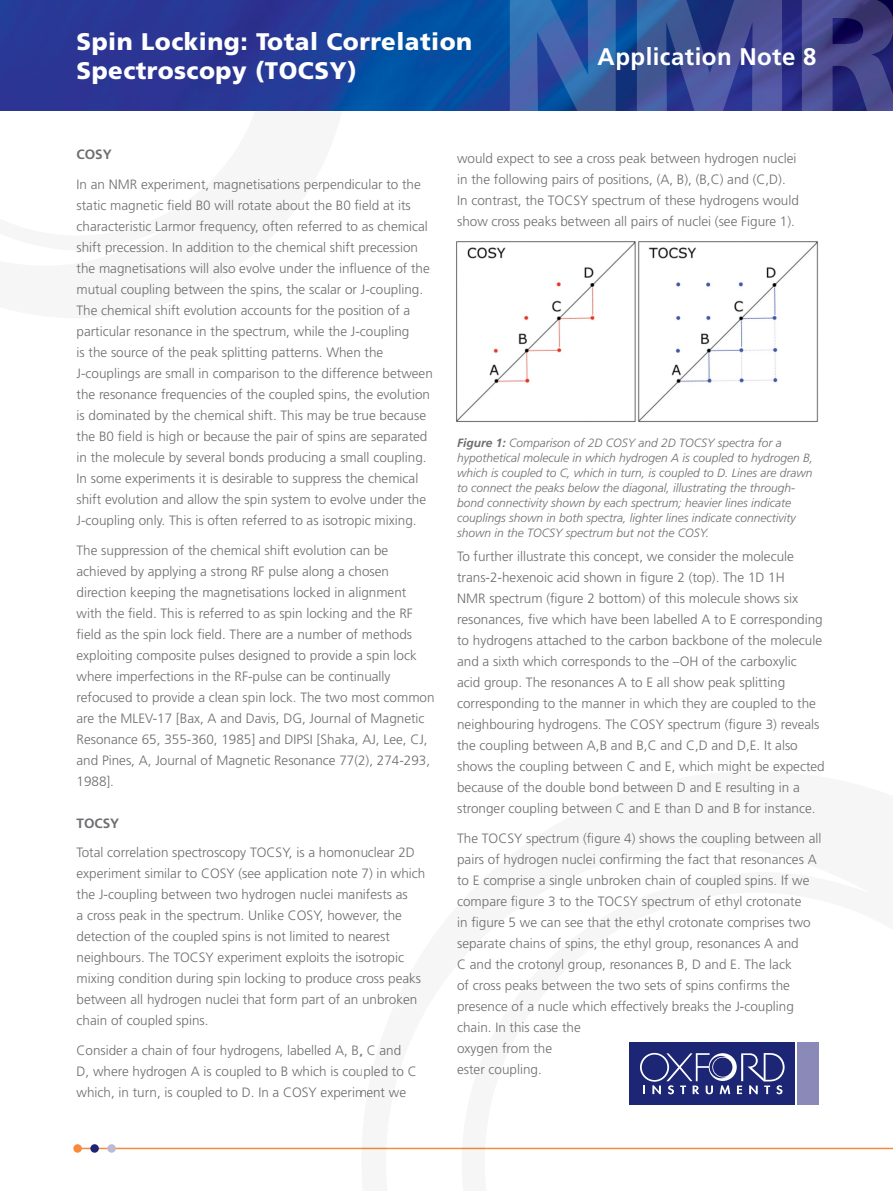
<style>
.page{position:relative;width:893px;height:1191px;background:#fff}
.page>*{position:absolute;margin:0;border:0;box-sizing:border-box;transform-origin:0 0}
.t1{font:900 165px "Frutiger";color:#fff}
.t2{font:900 24px/28.8px "Frutiger";letter-spacing:.02em;color:#fff}
.t3{font:700 24px "Frutiger";letter-spacing:.02em;color:#fff}
.t4{font:300 13.5px/21px "Frutiger";color:#6d6e71}
.t5{font:700 13.5px "Frutiger";color:#6d6e71}
.t6{font:italic 300 12px/15px "Frutiger";color:#6d6e71}
.s1{font-weight:700}
</style>
<div class="page">
<img style="left:0;top:0;width:893px;height:111px">
<hr style="left:77px;top:1147px;width:816px;height:2px;background:#f68b3d">
<div style="left:73px;top:1144px;width:9px;height:8px;background:#f68b3d;border-radius:50%"></div>
<div style="left:90px;top:1144px;width:9px;height:8px;background:#1c2674;border-radius:50%"></div>
<div style="left:107px;top:1144px;width:9px;height:8px;background:#bcbbd7;border-radius:50%"></div>
<svg style="left:361px;top:1042px;width:532px;height:108px"></svg>
<img style="left:456px;top:241px;width:363px;height:181px">
<h2 class="t2" style="left:77px;top:27px;width:397px">Spin Locking: Total Correlation<br>Spectroscopy (TOCSY)</h2>
<h1 class="t1" style="left:499px;top:-46px;width:405px">NMR</h1>
<h2 class="t3" style="left:598px;top:42px;width:220px">Application Note 8</h2>
<p class="t5" style="left:77px;top:147px;width:37px">COSY</p>
<p class="t4" style="left:77px;top:174px;width:358px">In an NMR experiment, magnetisations perpendicular to the static magnetic field B0 will rotate about the B0 field at its characteristic Larmor frequency, often referred to as chemical shift precession. In addition to the chemical shift precession the magnetisations will also evolve under the influence of the mutual coupling between the spins, the scalar or J-coupling.<br>The chemical shift evolution accounts for the position of a particular resonance in the spectrum, while the J-coupling<br>is the source of the peak splitting patterns. When the J-couplings are small in comparison to the difference between the resonance frequencies of the coupled spins, the evolution is dominated by the chemical shift. This may be true because the B0 field is high or because the pair of spins are separated in the molecule by several bonds producing a small coupling.<br>In some experiments it is desirable to suppress the chemical shift evolution and allow the spin system to evolve under the J-coupling only. This is often referred to as isotropic mixing.</p>
<p class="t4" style="left:77px;top:539px;width:360px">The suppression of the chemical shift evolution can be achieved by applying a strong RF pulse along a chosen direction keeping the magnetisations locked in alignment with the field. This is referred to as spin locking and the RF field as the spin lock field. There are a number of methods exploiting composite pulses designed to provide a spin lock where imperfections in the RF-pulse can be continually refocused to provide a clean spin lock. The two most common are the MLEV-17 [Bax, A and Davis, DG, Journal of Magnetic Resonance 65, 355-360, 1985] and DIPSI [Shaka, AJ, Lee, CJ, and Pines, A, Journal of Magnetic Resonance 77(2), 274-293, 1988].</p>
<p class="t5" style="left:77px;top:815px;width:44px">TOCSY</p>
<p class="t4" style="left:77px;top:842px;width:350px">Total correlation spectroscopy TOCSY, is a homonuclear 2D experiment similar to COSY (see application note 7) in which the J-coupling between two hydrogen nuclei manifests as<br>a cross peak in the spectrum. Unlike COSY, however, the detection of the coupled spins is not limited to nearest neighbours. The TOCSY experiment exploits the isotropic mixing condition during spin locking to produce cross peaks between all hydrogen nuclei that form part of an unbroken chain of coupled spins.</p>
<p class="t4" style="left:77px;top:1039px;width:342px">Consider a chain of four hydrogens, labelled A, B, C and<br>D, where hydrogen A is coupled to B which is coupled to C which, in turn, is coupled to D. In a COSY experiment we</p>
<p class="t4" style="left:457px;top:148px;width:343px">would expect to see a cross peak between hydrogen nuclei in the following pairs of positions, (A, B), (B,C) and (C,D).<br>In contrast, the TOCSY spectrum of these hydrogens would show cross peaks between all pairs of nuclei (see Figure 1).</p>
<p class="t6" style="left:457px;top:435px;width:358px"><span class="s1">Figure 1:</span> Comparison of 2D COSY and 2D TOCSY spectra for a hypothetical molecule in which hydrogen A is coupled to hydrogen B, which is coupled to C, which in turn, is coupled to D. Lines are drawn to connect the peaks below the diagonal, illustrating the through&shy;bond connectivity shown by each spectrum; heavier lines indicate couplings shown in both spectra, lighter lines indicate connectivity shown in the TOCSY spectrum but not the COSY.</p>
<p class="t4" style="left:457px;top:546px;width:369px">To further illustrate this concept, we consider the molecule trans-2-hexenoic acid shown in figure 2 (top). The 1D 1H<br>NMR spectrum (figure 2 bottom) of this molecule shows six resonances, five which have been labelled A to E corresponding to hydrogens attached to the carbon backbone of the molecule and a sixth which corresponds to the –OH of the carboxylic<br>acid group. The resonances A to E all show peak splitting corresponding to the manner in which they are coupled to the neighbouring hydrogens. The COSY spectrum (figure 3) reveals the coupling between A,B and B,C and C,D and D,E. It also shows the coupling between C and E, which might be expected because of the double bond between D and E resulting in a stronger coupling between C and E than D and B for instance.</p>
<p class="t4" style="left:457px;top:827px;width:366px">The TOCSY spectrum (figure 4) shows the coupling between all pairs of hydrogen nuclei confirming the fact that resonances A to E comprise a single unbroken chain of coupled spins. If we compare figure 3 to the TOCSY spectrum of ethyl crotonate<br>in figure 5 we can see that the ethyl crotonate comprises two separate chains of spins, the ethyl group, resonances A and<br>C and the crotonyl group, resonances B, D and E. The lack<br>of cross peaks between the two sets of spins confirms the presence of a nucle which effectively breaks the J-coupling chain. In this case the<br>oxygen from the<br>ester coupling.</p>
</div>
